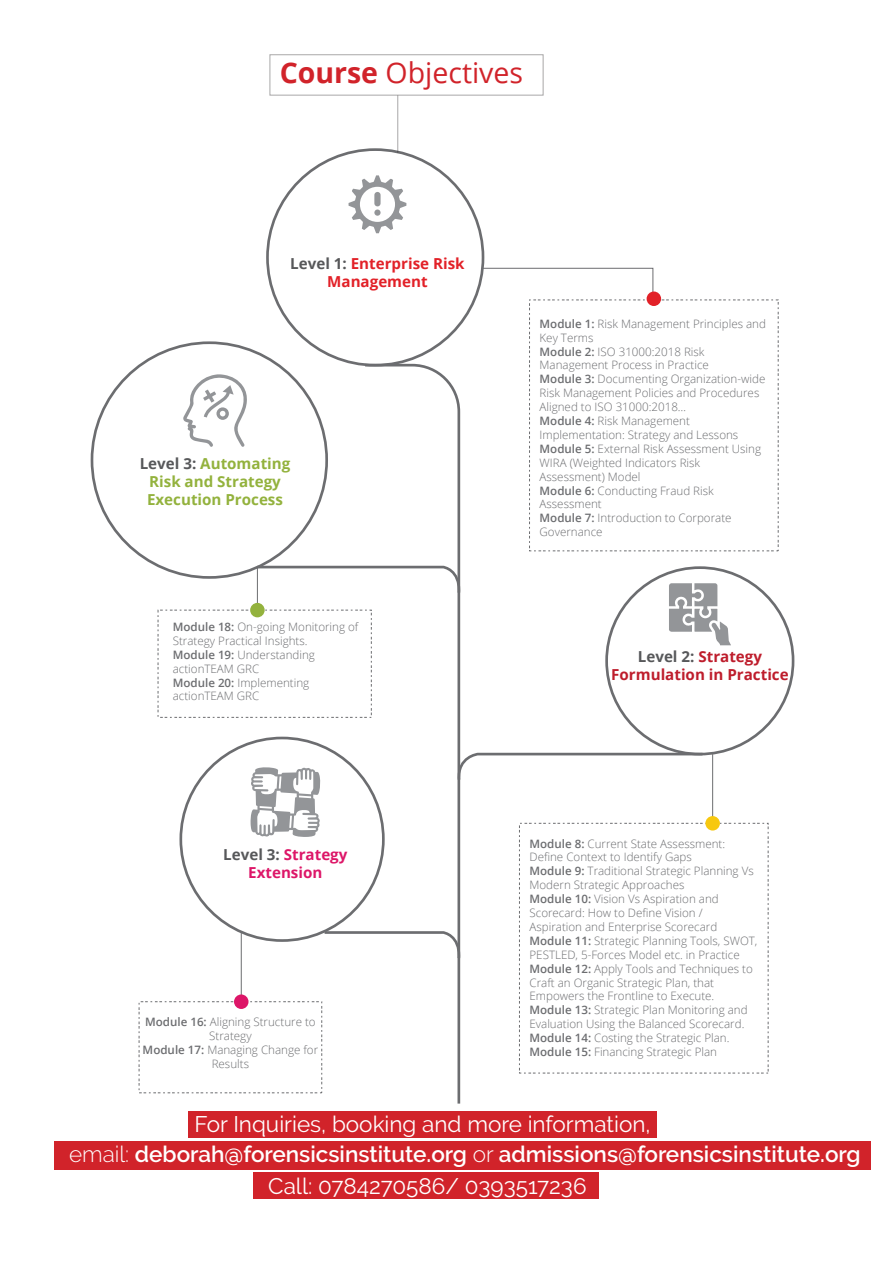
<style>
.page{position:relative;width:893px;height:1263px;background:#fff}
.page>*{position:absolute;margin:0;border:0;box-sizing:border-box;transform-origin:0 0}
.t1{font:28.5px "Open Sans";color:#d1232a}
.t2{font:600 22.5px "Raleway";color:#fff}
.t3{font:22.5px "Raleway";color:#fff}
.t4{font:700 15.15px/18.1px "Open Sans";color:#93b23d;text-align:center}
.t5{font:700 15.15px/18.1px "Open Sans";color:#be1d2c;text-align:center}
.t6{font:700 15.15px/18.1px "Open Sans";color:#e22128;text-align:center}
.t7{font:700 15.15px/18.1px "Open Sans";color:#dd1668;text-align:center}
.t8{font:300 11.55px/14px "Open Sans";color:#6c6d70}
.s1{font-weight:700}
.s2{color:#57585a}
.s3{font-weight:600}
.s4{font-weight:300}
</style>
<div class="page">
<div style="left:54px;top:1141px;width:817px;height:29px;background:#d1232a"></div>
<div style="left:253px;top:1172px;width:346px;height:27px;background:#d1232a"></div>
<div style="left:188px;top:1111px;width:469px;height:26px;background:#d1232a"></div>
<svg style="left:362px;top:362px;width:99px;height:742px"></svg>
<svg style="left:457px;top:751px;width:248px;height:31px"></svg>
<svg style="left:255px;top:564px;width:206px;height:31px"></svg>
<svg style="left:322px;top:930px;width:139px;height:31px"></svg>
<svg style="left:482px;top:268px;width:171px;height:31px"></svg>
<hr style="left:712px;top:754px;width:1px;height:69px;background:#6c6d70">
<div style="left:139px;top:1001px;width:183px;height:92px;border:1px dashed #6c6d70"></div>
<hr style="left:241px;top:932px;width:1px;height:70px;background:#6c6d70">
<div style="left:158px;top:610px;width:214px;height:108px;border:1px dashed #6c6d70"></div>
<hr style="left:257px;top:567px;width:1px;height:43px;background:#6c6d70">
<div style="left:705px;top:816px;width:15px;height:14px;background:#f7c80f;border-radius:50%"></div>
<div style="left:234px;top:994px;width:14px;height:15px;background:#dd1668;border-radius:50%"></div>
<div style="left:250px;top:603px;width:15px;height:14px;background:#93b23d;border-radius:50%"></div>
<div style="left:647px;top:291px;width:14px;height:15px;background:#e22128;border-radius:50%"></div>
<svg style="left:349px;top:175px;width:57px;height:58px"></svg>
<svg style="left:374px;top:209px;width:7px;height:7px"></svg>
<svg style="left:669px;top:583px;width:62px;height:62px"></svg>
<svg style="left:250px;top:767px;width:70px;height:70px"></svg>
<svg style="left:183px;top:374px;width:64px;height:73px"></svg>
<hr style="left:397px;top:95px;width:1px;height:58px;background:#231f20">
<p class="t1" style="left:280px;top:53px;width:245px"><span class="s1">Course</span> Objectives</p>
<p class="t6" style="left:290px;top:254px;width:176px"><span class="s2">Level 1:</span> Enterprise Risk<br>Management</p>
<p class="t4" style="left:140px;top:454px;width:152px"><span class="s2">Level 3:</span> Automating<br>Risk and Strategy<br>Execution Process</p>
<p class="t8" style="left:173px;top:619px;width:187px"><span class="s3">Module 18:</span> On-going Monitoring of<br>Strategy Practical Insights.<br><span class="s3">Module 19:</span> Understanding actionTEAM GRC<br><span class="s3">Module 20:</span> Implementing actionTEAM GRC</p>
<p class="t7" style="left:223px;top:845px;width:126px"><span class="s2">Level 3:</span> Strategy<br>Extension</p>
<p class="t8" style="left:143px;top:1015px;width:177px;text-align:center"><span class="s3">Module 16:</span> Aligning Structure to<br>Strategy<br><span class="s3">Module 17:</span> Managing Change for<br>Results</p>
<p class="t8" style="left:540px;top:316px;width:228px"><span class="s3">Module 1:</span> Risk Management Principles and<br>Key Terms<br><span class="s3">Module 2:</span> ISO 31000:2018 Risk<br>Management Process in Practice<br><span class="s3">Module 3:</span> Documenting Organization-wide<br>Risk Management Policies and Procedures<br>Aligned to ISO 31000:2018…<br><span class="s3">Module 4:</span> Risk Management<br>Implementation: Strategy and Lessons<br><span class="s3">Module 5:</span> External Risk Assessment Using<br>WIRA (Weighted Indicators Risk<br>Assessment) Model<br><span class="s3">Module 6:</span> Conducting Fraud Risk<br>Assessment<br><span class="s3">Module 7:</span> Introduction to Corporate<br>Governance</p>
<p class="t5" style="left:611px;top:647px;width:179px"><span class="s2">Level 2:</span> Strategy<br>Formulation in Practice</p>
<p class="t8" style="left:529px;top:836px;width:229px"><span class="s3">Module 8:</span> Current State Assessment:<br>Define Context to Identify Gaps<br><span class="s3">Module 9:</span> Traditional Strategic Planning Vs Modern Strategic Approaches<br><span class="s3">Module 10:</span> Vision Vs Aspiration and Scorecard: How to Define Vision / Aspiration and Enterprise Scorecard <span class="s3">Module 11:</span> Strategic Planning Tools, SWOT, PESTLED, 5-Forces Model etc. in Practice <span class="s3">Module 12:</span> Apply Tools and Techniques to Craft an Organic Strategic Plan, that Empowers the Frontline to Execute.<br><span class="s3">Module 13:</span> Strategic Plan Monitoring and Evaluation Using the Balanced Scorecard.<br><span class="s3">Module 14:</span> Costing the Strategic Plan.<br><span class="s3">Module 15:</span> Financing Strategic Plan</p>
<p class="t3" style="left:194px;top:1111px;width:458px">For Inquiries, booking and more information,</p>
<p class="t2" style="left:69px;top:1141px;width:793px"><span class="s4">email:</span> deborah@forensicsinstitute.org <span class="s4">or</span> admissions@forensicsinstitute.org</p>
<p class="t3" style="left:268px;top:1172px;width:320px">Call: 0784270586/ 0393517236</p>
</div>
